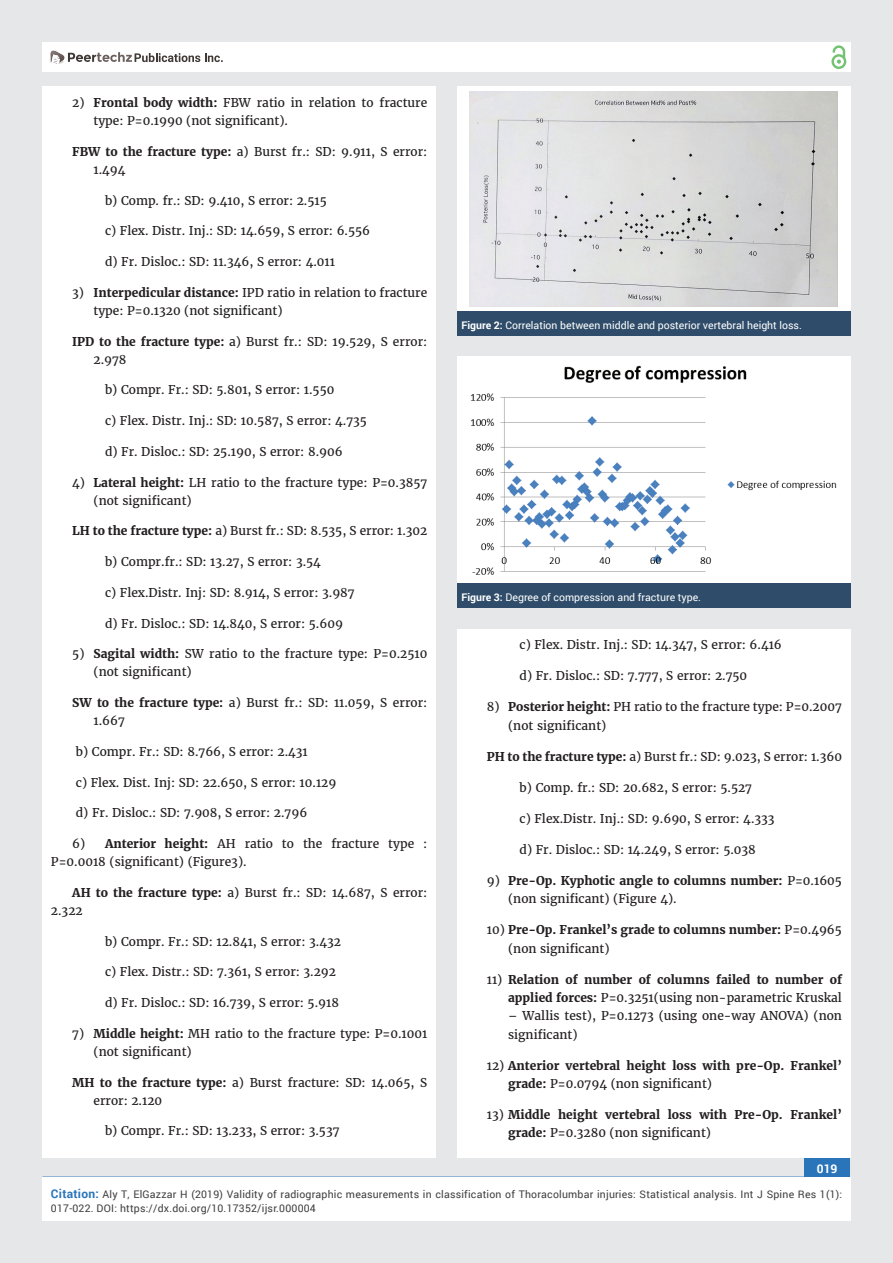
<style>
.page{position:relative;width:893px;height:1263px;background:#e6e7e9}
.page>*{position:absolute;margin:0;border:0;box-sizing:border-box;transform-origin:0 0}
.t1{font:12px/18px "Merriweather";color:#231f20}
.t2{font:700 12px/18.3px "Merriweather";color:#231f20}
.t3{font:700 12px "Roboto";color:#fff}
.t4{font:10.5px/13.5px "Roboto";letter-spacing:.02em;color:#3e3e3f}
.t5{font:10.5px "Roboto";color:#fff}
.s1{font-weight:700}
.s2{font-weight:400}
.s3{font-weight:700;font-size:12px;color:#2a75ba}
</style>
<div class="page">
<div style="left:42px;top:43px;width:808px;height:29px;background:#fff"></div>
<div style="left:831px;top:54px;width:15px;height:15px;border:2px solid #72c272;border-radius:50%"></div>
<svg style="left:831px;top:45px;width:15px;height:19px"></svg>
<div style="left:804px;top:1157px;width:46px;height:43px;background:#2a75ba"></div>
<svg style="left:49px;top:50px;width:174px;height:14px"></svg>
<div style="left:42px;top:1177px;width:809px;height:43px;background:#fff"></div>
<div style="left:42px;top:87px;width:394px;height:1071px;background:#fff"></div>
<div style="left:457px;top:629px;width:393px;height:529px;background:#fff"></div>
<div style="left:457px;top:87px;width:393px;height:224px;background:#fff"></div>
<div style="left:457px;top:311px;width:393px;height:24px;background:#2f4d6a"></div>
<img style="left:469px;top:91px;width:369px;height:216px">
<div style="left:457px;top:357px;width:393px;height:226px;background:#fff"></div>
<div style="left:457px;top:583px;width:393px;height:25px;background:#2f4d6a"></div>
<img style="left:471px;top:365px;width:366px;height:210px">
<p class="t1" style="left:94px;top:94px;width:335px;text-indent:-21px">2) <span class="s1">Frontal body width:</span> FBW ratio in relation to fracture type: P=0.1990 (not significant).</p>
<p class="t1" style="left:94px;top:143px;width:335px;text-indent:-21px"><span class="s1">FBW to the fracture type:</span> a) Burst fr.: SD: 9.911, S error:<br>1.494</p>
<p class="t1" style="left:105px;top:191px;width:223px">b) Comp. fr.: SD: 9.410, S error: 2.515</p>
<p class="t1" style="left:105px;top:222px;width:267px">c) Flex. Distr. Inj.: SD: 14.659, S error: 6.556</p>
<p class="t1" style="left:105px;top:253px;width:231px">d) Fr. Disloc.: SD: 11.346, S error: 4.011</p>
<p class="t1" style="left:94px;top:284px;width:335px;text-indent:-21px">3) <span class="s1">Interpedicular distance:</span> IPD ratio in relation to fracture type: P=0.1320 (not significant)</p>
<p class="t1" style="left:94px;top:332px;width:335px;text-indent:-21px"><span class="s1">IPD to the fracture type:</span> a) Burst fr.: SD: 19.529, S error:<br>2.978</p>
<p class="t1" style="left:105px;top:381px;width:231px">b) Compr. Fr.: SD: 5.801, S error: 1.550</p>
<p class="t1" style="left:105px;top:412px;width:263px">c) Flex. Distr. Inj.: SD: 10.587, S error: 4.735</p>
<p class="t1" style="left:105px;top:443px;width:239px">d) Fr. Disloc.: SD: 25.190, S error: 8.906</p>
<p class="t1" style="left:94px;top:473px;width:335px;text-indent:-21px">4) <span class="s1">Lateral height:</span> LH ratio to the fracture type: P=0.3857 (not significant)</p>
<p class="t1" style="left:72px;top:522px;width:357px"><span class="s1">LH to the fracture type:</span> a) Burst fr.: SD: 8.535, S error: 1.302</p>
<p class="t1" style="left:105px;top:553px;width:217px">b) Compr.fr.: SD: 13.27, S error: 3.54</p>
<p class="t1" style="left:105px;top:584px;width:251px">c) Flex.Distr. Inj: SD: 8.914, S error: 3.987</p>
<p class="t1" style="left:105px;top:614px;width:239px">d) Fr. Disloc.: SD: 14.840, S error: 5.609</p>
<p class="t1" style="left:94px;top:645px;width:335px;text-indent:-21px">5) <span class="s1">Sagital width:</span> SW ratio to the fracture type: P=0.2510 (not significant)</p>
<p class="t1" style="left:94px;top:694px;width:335px;text-indent:-21px"><span class="s1">SW to the fracture type:</span> a) Burst fr.: SD: 11.059, S error:<br>1.667</p>
<p class="t1" style="left:76px;top:743px;width:233px">b) Compr. Fr.: SD: 8.766, S error: 2.431</p>
<p class="t1" style="left:76px;top:773px;width:262px">c) Flex. Dist. Inj: SD: 22.650, S error: 10.129</p>
<p class="t1" style="left:76px;top:804px;width:233px">d) Fr. Disloc.: SD: 7.908, S error: 2.796</p>
<p class="t1" style="left:51px;top:835px;width:378px;text-indent:21px">6) <span class="s1">Anterior height:</span> AH ratio to the fracture type :<br>P=0.0018 (significant) (Figure3).</p>
<p class="t1" style="left:51px;top:884px;width:378px;text-indent:21px"><span class="s1">AH to the fracture type:</span> a) Burst fr.: SD: 14.687, S error:<br>2.322</p>
<p class="t1" style="left:105px;top:932px;width:237px">b) Compr. Fr.: SD: 12.841, S error: 3.432</p>
<p class="t1" style="left:105px;top:963px;width:233px">c) Flex. Distr.: SD: 7.361, S error: 3.292</p>
<p class="t1" style="left:105px;top:994px;width:235px">d) Fr. Disloc.: SD: 16.739, S error: 5.918</p>
<p class="t1" style="left:94px;top:1025px;width:335px;text-indent:-21px">7) <span class="s1">Middle height:</span> MH ratio to the fracture type: P=0.1001 (not significant)</p>
<p class="t1" style="left:94px;top:1073px;width:335px;text-indent:-21px"><span class="s1">MH to the fracture type:</span> a) Burst fracture: SD: 14.065, S error: 2.120</p>
<p class="t1" style="left:105px;top:1122px;width:236px">b) Compr. Fr.: SD: 13.233, S error: 3.537</p>
<p class="t5" style="left:461px;top:318px;width:342px"><span class="s1">Figure 2:</span> Correlation between middle and posterior vertebral height loss.</p>
<p class="t5" style="left:461px;top:590px;width:241px"><span class="s1">Figure 3:</span> Degree of compression and fracture type.</p>
<p class="t1" style="left:520px;top:636px;width:264px">c) Flex. Distr. Inj.: SD: 14.347, S error: 6.416</p>
<p class="t1" style="left:520px;top:667px;width:229px">d) Fr. Disloc.: SD: 7.777, S error: 2.750</p>
<p class="t1" style="left:508px;top:698px;width:335px;text-indent:-21px">8) <span class="s1">Posterior height:</span> PH ratio to the fracture type: P=0.2007 (not significant)</p>
<p class="t1" style="left:487px;top:748px;width:357px"><span class="s1">PH to the fracture type:</span> a) Burst fr.: SD: 9.023, S error: 1.360</p>
<p class="t1" style="left:520px;top:779px;width:234px">b) Comp. fr.: SD: 20.682, S error: 5.527</p>
<p class="t1" style="left:520px;top:810px;width:256px">c) Flex.Distr. Inj.: SD: 9.690, S error: 4.333</p>
<p class="t1" style="left:520px;top:841px;width:238px">d) Fr. Disloc.: SD: 14.249, S error: 5.038</p>
<p class="t1" style="left:508px;top:872px;width:335px;text-indent:-21px">9) <span class="s1">Pre-Op. Kyphotic angle to columns number:</span> P=0.1605 (non significant) (Figure 4).</p>
<p class="t2" style="left:508px;top:921px;width:335px;text-indent:-21px"><span class="s2">10)</span> Pre-Op. Frankel’s grade to columns number: <span class="s2">P=0.4965 (non significant)</span></p>
<p class="t2" style="left:487px;top:970px;width:357px;text-align:right"><span class="s2">11)</span> Relation of number of columns failed to number of applied forces: <span class="s2">P=0.3251(using non-parametric Kruskal</span></p>
<p class="t1" style="left:508px;top:1007px;width:335px">– Wallis test), P=0.1273 (using one-way ANOVA) (non significant)</p>
<p class="t2" style="left:508px;top:1056px;width:335px;text-indent:-21px"><span class="s2">12)</span> Anterior vertebral height loss with pre-Op. Frankel’ grade: <span class="s2">P=0.0794 (non significant)</span></p>
<p class="t2" style="left:508px;top:1106px;width:335px;text-indent:-21px"><span class="s2">13)</span> Middle height vertebral loss with Pre-Op. Frankel’ grade: <span class="s2">P=0.3280 (non significant)</span></p>
<p class="t3" style="left:817px;top:1161px;width:22px">019</p>
<p class="t4" style="left:51px;top:1188px;width:793px"><span class="s3">Citation:</span> Aly T, ElGazzar H (2019) Validity of radiographic measurements in classification of Thoracolumbar injuries: Statistical analysis. Int J Spine Res 1(1):<br>017-022. DOI: https://dx.doi.org/10.17352/ijsr.000004</p>
</div>
